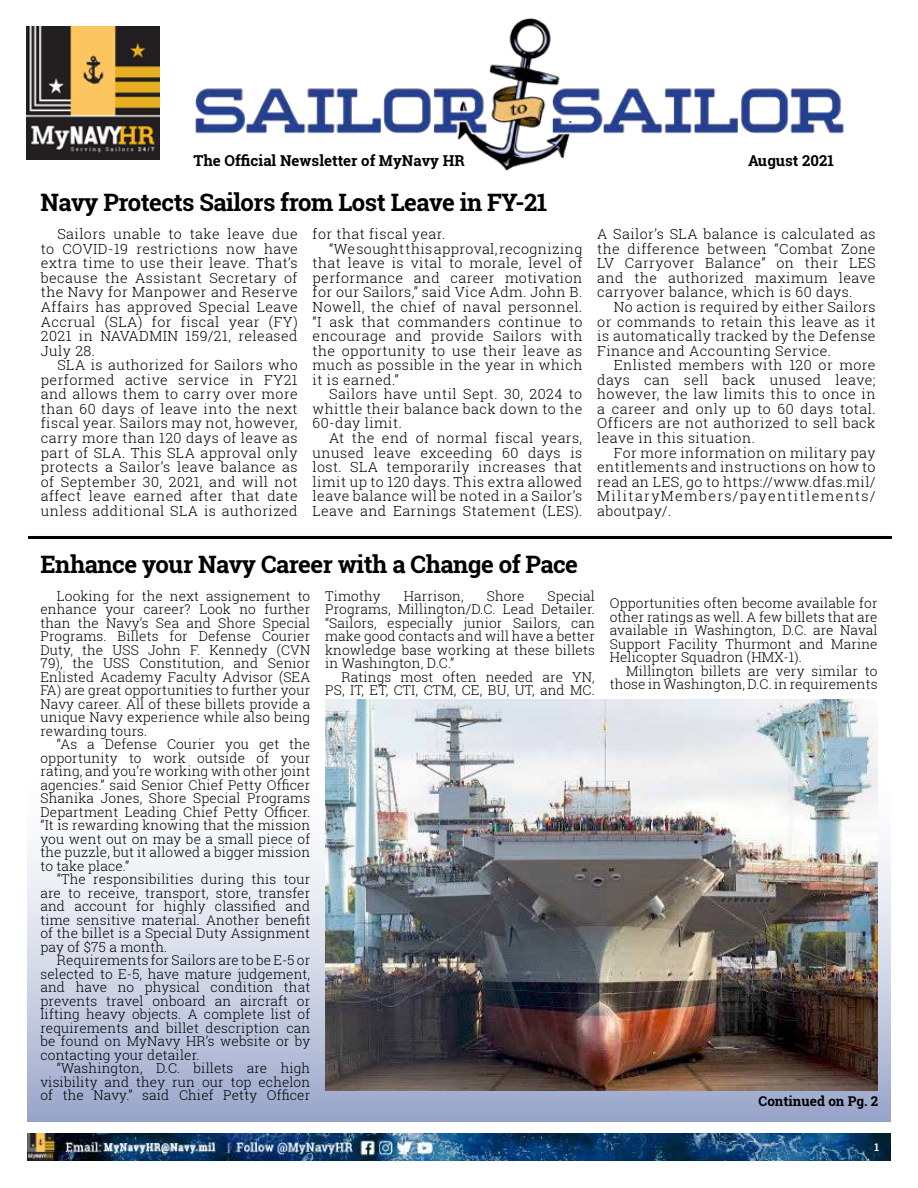
<style>
.page{position:relative;width:918px;height:1188px;background:#fff}
.page>*{position:absolute;margin:0;border:0;box-sizing:border-box;transform-origin:0 0}
.t1{font:700 24px "Roboto Slab";letter-spacing:-.02em;color:#000}
.t2{font:700 15px "Roboto Slab";color:#000}
.t3{font:300 13.95px/14.5px "Roboto Slab";letter-spacing:.03em;color:#000101;text-align:justify}
.t4{font:300 13.5px/13.5px "Roboto Slab";letter-spacing:.01em;color:#000101;text-align:justify}
.t5{font:700 13.5px "Roboto Slab";color:#000}
.t6{font:700 10.5px "Roboto Slab";color:#fff}
.s1{color:#000}
</style>
<div class="page">
<img style="left:27px;top:1134px;width:864px;height:27px">
<img style="left:28px;top:1134px;width:26px;height:26px">
<img style="left:27px;top:27px;width:133px;height:133px">
<svg style="left:28px;top:848px;width:863px;height:274px;background:#c3cbe0"></svg>
<hr style="left:28px;top:536px;width:864px;height:3px;background:#000">
<img style="left:195px;top:18px;width:649px;height:153px">
<img style="left:325px;top:700px;width:553px;height:391px">
<p class="t2" style="left:193px;top:150px;width:273px">The Official Newsletter of MyNavy HR</p>
<p class="t2" style="left:748px;top:150px;width:88px">August 2021</p>
<h1 class="t1" style="left:40px;top:186px;width:509px">Navy Protects Sailors from Lost Leave in FY-21</h1>
<p class="t3" style="left:41px;top:227px;width:258px;text-indent:17px">Sailors unable to take leave due to COVID-19 restrictions now have extra time to use their leave. That’s because the Assistant Secretary of the Navy for Manpower and Reserve Affairs has approved Special Leave Accrual (SLA) for fiscal year (FY)<br>2021 in <span class="s1">NAVADMIN 159/21, released July 28.</span></p>
<p class="t3" style="left:41px;top:358px;width:258px;text-indent:17px">SLA is authorized for Sailors who performed active service in FY21 and allows them to carry over more than 60 days of leave into the next fiscal year. Sailors may not, however, carry more than 120 days of leave as part of SLA. This SLA approval only protects a Sailor’s leave balance as of September 30, 2021, and will not affect leave earned after that date unless additional SLA is authorized</p>
<p class="t3" style="left:313px;top:227px;width:134px">for that fiscal year.</p>
<p class="t3" style="left:329px;top:241px;width:255px">“We sought this approval, recognizing</p>
<p class="t3" style="left:313px;top:256px;width:271px">that leave is vital to morale, level of</p>
<p class="t3" style="left:313px;top:270px;width:271px">performance and career motivation</p>
<p class="t3" style="left:313px;top:285px;width:271px">for our Sailors,” said Vice Adm. John B.</p>
<p class="t3" style="left:313px;top:299px;width:271px">Nowell, the chief of naval personnel.</p>
<p class="t3" style="left:313px;top:314px;width:271px">“I ask that commanders continue to</p>
<p class="t3" style="left:313px;top:328px;width:271px">encourage and provide Sailors with</p>
<p class="t3" style="left:313px;top:343px;width:271px">the opportunity to use their leave as</p>
<p class="t3" style="left:313px;top:358px;width:271px">much as possible in the year in which</p>
<p class="t3" style="left:313px;top:372px;width:88px">it is earned.”</p>
<p class="t3" style="left:329px;top:387px;width:255px">Sailors have until Sept. 30, 2024 to</p>
<p class="t3" style="left:313px;top:401px;width:271px">whittle their balance back down to the</p>
<p class="t3" style="left:313px;top:416px;width:91px">60-day limit.</p>
<p class="t3" style="left:329px;top:430px;width:255px">At the end of normal fiscal years,</p>
<p class="t3" style="left:313px;top:445px;width:271px">unused leave exceeding 60 days is</p>
<p class="t3" style="left:313px;top:459px;width:271px">lost. SLA temporarily increases that</p>
<p class="t3" style="left:313px;top:474px;width:271px">limit up to 120 days. This extra allowed</p>
<p class="t3" style="left:313px;top:488px;width:271px">leave balance will be noted in a Sailor’s</p>
<p class="t3" style="left:313px;top:503px;width:271px">Leave and Earnings Statement (LES).</p>
<h1 class="t1" style="left:40px;top:548px;width:539px">Enhance your Navy Career with a Change of Pace</h1>
<p class="t3" style="left:597px;top:227px;width:280px">A Sailor’s SLA balance is calculated as the difference between “Combat Zone LV Carryover Balance” on their LES and the authorized maximum leave carryover balance, which is 60 days.</p>
<p class="t3" style="left:597px;top:299px;width:280px;text-indent:17px">No action is required by either Sailors or commands to retain this leave as it is automatically tracked by the Defense Finance and Accounting Service.</p>
<p class="t3" style="left:597px;top:358px;width:280px;text-indent:17px">Enlisted members with 120 or more days can sell back unused leave; however, the law limits this to once in a career and only up to 60 days total.<br>Officers are not authorized to sell back leave in this situation.</p>
<p class="t3" style="left:597px;top:445px;width:280px;text-indent:17px">For more information on military pay entitlements and instructions on how to read an LES, go to https://www.dfas.mil/ MilitaryMembers/payentitlements/ aboutpay/.</p>
<p class="t4" style="left:40px;top:589px;width:271px;text-indent:16px">Looking for the next assignement to enhance your career? Look no further than the Navy’s Sea and Shore Special Programs. Billets for Defense Courier Duty, the USS John F. Kennedy (CVN 79), the USS Constitution, and Senior Enlisted Academy Faculty Advisor (SEA FA) are great opportunities to further your Navy career. All of these billets provide a unique Navy experience while also being rewarding tours.</p>
<p class="t4" style="left:40px;top:737px;width:271px;text-indent:16px">“As a Defense Courier you get the opportunity to work outside of your rating, and you’re working with other joint agencies.” said Senior Chief Petty Officer Shanika Jones, Shore Special Programs Department Leading Chief Petty Officer. “It is rewarding knowing that the mission you went out on may be a small piece of the puzzle, but it allowed a bigger mission to take place.”</p>
<p class="t4" style="left:40px;top:872px;width:271px;text-indent:16px">”The responsibilities during this tour are to receive, transport, store, transfer and account for highly classified and time sensitive material. Another benefit of the billet is a Special Duty Assignment pay of $75 a month.</p>
<p class="t4" style="left:40px;top:953px;width:271px;text-indent:16px">Requirements for Sailors are to be E-5 or selected to E-5, have mature judgement, and have no physical condition that prevents travel onboard an aircraft or lifting heavy objects. A complete list of requirements and billet description can be found on MyNavy HR’s website or by contacting your detailer.</p>
<p class="t4" style="left:40px;top:1061px;width:271px;text-indent:16px">“Washington, D.C. billets are high visibility and they run our top echelon of the Navy.” said Chief Petty Officer</p>
<p class="t4" style="left:325px;top:589px;width:57px">Timothy</p>
<p class="t4" style="left:404px;top:589px;width:61px">Harrison,</p>
<p class="t4" style="left:487px;top:589px;width:39px">Shore</p>
<p class="t4" style="left:325px;top:589px;width:271px;text-indent:222px">Special Programs, Millington/D.C. Lead Detailer. “Sailors, especially junior Sailors, can make good contacts and will have a better knowledge base working at these billets in Washington, D.C.”</p>
<p class="t4" style="left:325px;top:670px;width:271px;text-align:right">Ratings most often needed are YN,<br>PS, IT, ET, CTI, CTM, CE, BU, UT, and MC.</p>
<p class="t4" style="left:610px;top:596px;width:269px">Opportunities often become available for other ratings as well. A few billets that are available in Washington, D.C. are Naval Support Facility Thurmont and Marine Helicopter Squadron (HMX-1).</p>
<p class="t4" style="left:610px;top:664px;width:269px;text-align:right">Millington billets are very similar to those in Washington, D.C. in requirements</p>
<p class="t5" style="left:759px;top:1092px;width:121px">Continued on Pg. 2</p>
<p class="t6" style="left:874px;top:1140px;width:6px">1</p>
</div>
